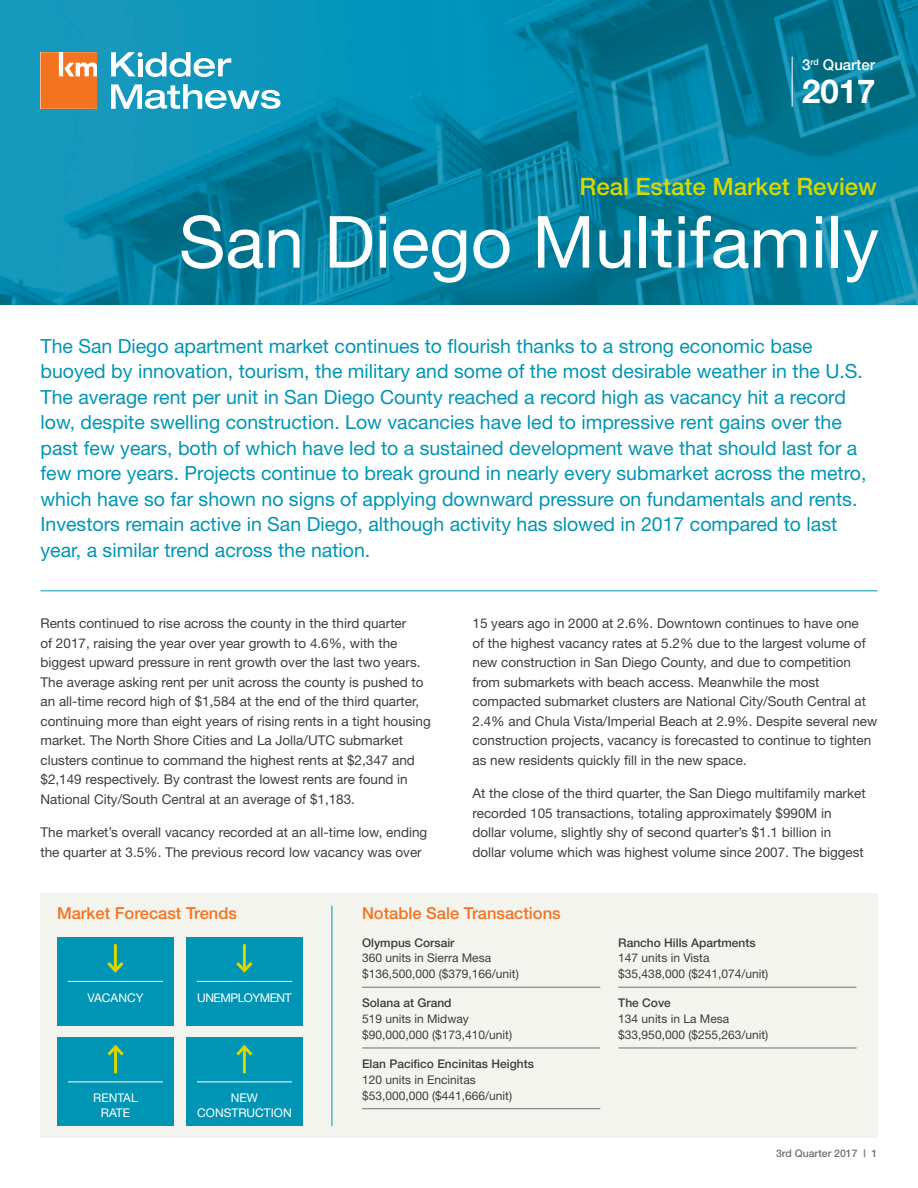
<style>
.page{position:relative;width:918px;height:1188px;background:#fff}
.page>*{position:absolute;margin:0;border:0;box-sizing:border-box;transform-origin:0 0}
.t1{font:72px "Helvetica Neue";color:#fff}
.t2{font:700 33px "Helvetica Neue";color:#fff}
.t3{font:500 24px "Helvetica Neue";color:#d8d800}
.Blue_Headline_Text{font:19.5px/25.5px "Helvetica Neue";color:#0095b4}
.t4{font:500 16.5px "Helvetica Neue";color:#f47321}
.t5{font:500 15px "Helvetica Neue";color:#fff}
.Body_Text{font:13.5px/19.5px "Helvetica Neue";color:#3e3e3f}
.email{font:12px/15.8px "Helvetica Neue";color:#3e3e3f}
.Forecast_Trends_Text{font:12px/15px "Helvetica Neue";color:#fff;text-align:center}
.Forecast_Trends_Text-2{font:12px "Helvetica Neue";letter-spacing:-.04em;color:#fff}
.t6{font:500 10.5px "Helvetica Neue";color:#717074}
.s1{font-weight:500}
</style>
<div class="page">
<img style="left:0;top:0;width:918px;height:304px">
<hr style="left:792px;top:57px;width:1px;height:50px;background:#fff">
<svg style="left:41px;top:52px;width:56px;height:57px"></svg>
<svg style="left:111px;top:84px;width:169px;height:25px"></svg>
<svg style="left:111px;top:52px;width:120px;height:25px"></svg>
<div style="left:40px;top:893px;width:838px;height:244px;background:#f3f4ee"></div>
<hr style="left:40px;top:590px;width:838px;height:1px;background:#0095b4">
<hr style="left:362px;top:987px;width:238px;height:1px;background:#717074">
<hr style="left:362px;top:1048px;width:238px;height:1px;background:#717074">
<hr style="left:362px;top:1108px;width:238px;height:1px;background:#717074">
<hr style="left:618px;top:987px;width:239px;height:1px;background:#717074">
<hr style="left:618px;top:1048px;width:239px;height:1px;background:#717074">
<div style="left:57px;top:937px;width:117px;height:89px;background:#0095b4"></div>
<hr style="left:68px;top:981px;width:95px;height:1px;background:#fff">
<hr style="left:114px;top:944px;width:3px;height:27px;background:#d8d800">
<svg style="left:107px;top:959px;width:17px;height:14px"></svg>
<div style="left:57px;top:1038px;width:117px;height:88px;background:#0095b4"></div>
<hr style="left:68px;top:1082px;width:95px;height:1px;background:#fff">
<div style="left:186px;top:937px;width:117px;height:89px;background:#0095b4"></div>
<hr style="left:197px;top:981px;width:95px;height:1px;background:#fff">
<hr style="left:243px;top:944px;width:3px;height:27px;background:#d8d800">
<svg style="left:236px;top:959px;width:17px;height:14px"></svg>
<div style="left:186px;top:1038px;width:117px;height:88px;background:#0095b4"></div>
<hr style="left:197px;top:1082px;width:95px;height:1px;background:#fff">
<hr style="left:243px;top:1047px;width:3px;height:26px;background:#d8d800">
<svg style="left:236px;top:1044px;width:17px;height:15px"></svg>
<hr style="left:114px;top:1047px;width:3px;height:26px;background:#d8d800">
<svg style="left:107px;top:1044px;width:17px;height:15px"></svg>
<hr style="left:332px;top:906px;width:1px;height:220px;background:#0095b4">
<p class="t5" style="left:802px;top:56px;width:75px">3<sup>rd</sup> Quarter</p>
<p class="t2" style="left:802px;top:71px;width:75px">2017</p>
<p class="t3" style="left:579px;top:172px;width:299px">Real Estate Market Review</p>
<p class="t1" style="left:179px;top:199px;width:702px">San Diego Multifamily</p>
<p class="Blue_Headline_Text" style="left:40px;top:333px;width:828px">The San Diego apartment market continues to flourish thanks to a strong economic base buoyed by innovation, tourism, the military and some of the most desirable weather in the U.S.<br>The average rent per unit in San Diego County reached a record high as vacancy hit a record low, despite swelling construction. Low vacancies have led to impressive rent gains over the past few years, both of which have led to a sustained development wave that should last for a few more years. Projects continue to break ground in nearly every submarket across the metro, which have so far shown no signs of applying downward pressure on fundamentals and rents.<br>Investors remain active in San Diego, although activity has slowed in 2017 compared to last year, a similar trend across the nation.</p>
<p class="Body_Text" style="left:40px;top:613px;width:392px">Rents continued to rise across the county in the third quarter<br>of 2017, raising the year over year growth to 4.6%, with the biggest upward pressure in rent growth over the last two years.<br>The average asking rent per unit across the county is pushed to an all-time record high of $1,584 at the end of the third quarter, continuing more than eight years of rising rents in a tight housing market. The North Shore Cities and La Jolla/UTC submarket clusters continue to command the highest rents at $2,347 and $2,149 respectively. By contrast the lowest rents are found in National City/South Central at an average of $1,183.</p>
<p class="Body_Text" style="left:40px;top:822px;width:388px">The market’s overall vacancy recorded at an all-time low, ending the quarter at 3.5%. The previous record low vacancy was over</p>
<p class="Body_Text" style="left:472px;top:613px;width:406px">15 years ago in 2000 at 2.6%. Downtown continues to have one<br>of the highest vacancy rates at 5.2% due to the largest volume of new construction in San Diego County, and due to competition from submarkets with beach access. Meanwhile the most compacted submarket clusters are National City/South Central at 2.4% and Chula Vista/Imperial Beach at 2.9%. Despite several new construction projects, vacancy is forecasted to continue to tighten as new residents quickly fill in the new space.</p>
<p class="Body_Text" style="left:472px;top:783px;width:395px">At the close of the third quarter, the San Diego multifamily market recorded 105 transactions, totaling approximately $990M in dollar volume, slightly shy of second quarter’s $1.1 billion in dollar volume which was highest volume since 2007. The biggest</p>
<p class="t4" style="left:57px;top:903px;width:182px">Market Forecast Trends</p>
<p class="Forecast_Trends_Text" style="left:87px;top:990px;width:58px">VACANCY</p>
<p class="Forecast_Trends_Text" style="left:93px;top:1090px;width:46px">RENTAL<br>RATE</p>
<p class="Forecast_Trends_Text-2" style="left:197px;top:990px;width:96px">UNEMPLOYMENT</p>
<p class="Forecast_Trends_Text" style="left:197px;top:1090px;width:96px">NEW<br>CONSTRUCTION</p>
<p class="t4" style="left:362px;top:903px;width:200px">Notable Sale Transactions</p>
<p class="email" style="left:362px;top:934px;width:158px"><span class="s1">Olympus Corsair<br></span>360 units in Sierra Mesa $136,500,000 ($379,166/unit)</p>
<p class="email" style="left:362px;top:995px;width:152px"><span class="s1">Solana at Grand<br></span>519 units in Midway $90,000,000 ($173,410/unit)</p>
<p class="email" style="left:362px;top:1056px;width:173px"><span class="s1">Elan Pacifico Encinitas Heights<br></span>120 units in Encinitas $53,000,000 ($441,666/unit)</p>
<p class="email" style="left:618px;top:934px;width:152px"><span class="s1">Rancho Hills Apartments<br></span>147 units in Vista $35,438,000 ($241,074/unit)</p>
<p class="email" style="left:618px;top:995px;width:152px"><span class="s1">The Cove<br></span>134 units in La Mesa $33,950,000 ($255,263/unit)</p>
<p class="t6" style="left:776px;top:1147px;width:103px">3rd Quarter 2017 | 1</p>
</div>
